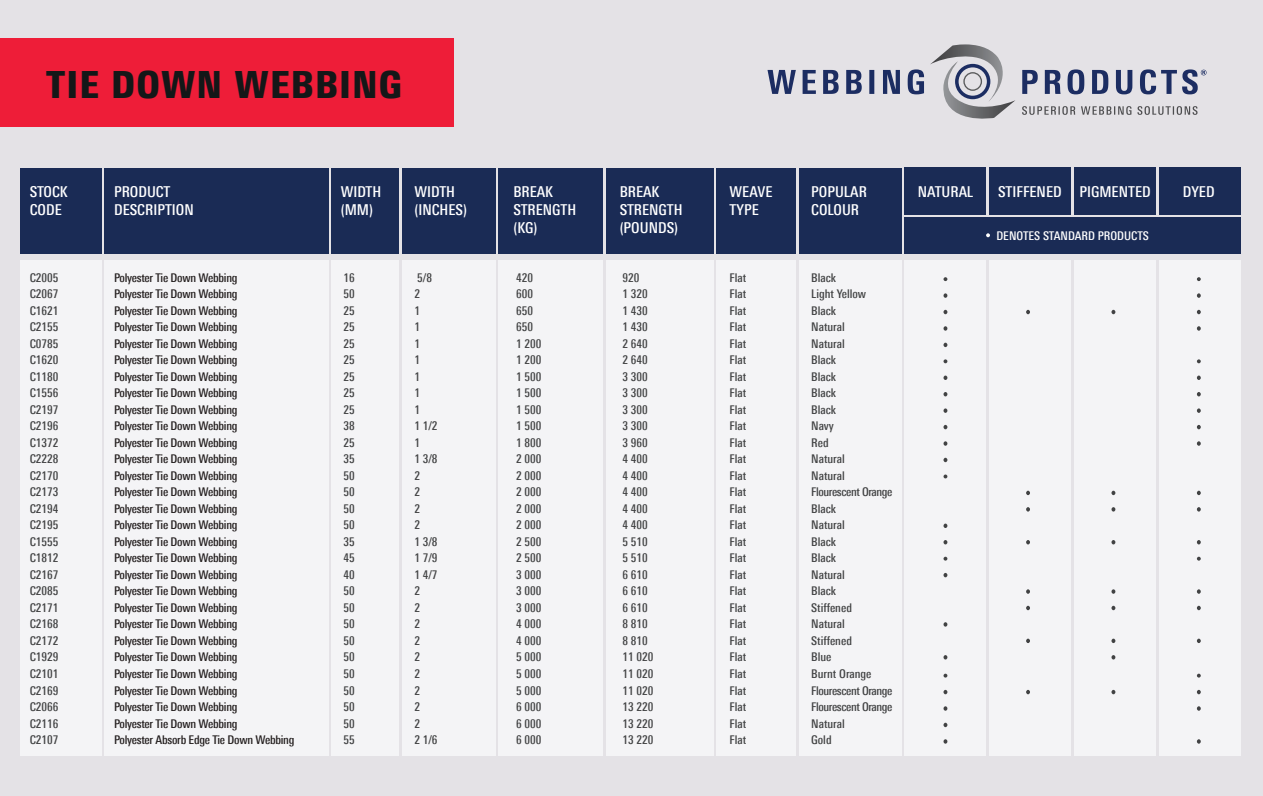
<style>
.page{position:relative;width:1263px;height:796px;background:#fff}
.page>*{position:absolute;margin:0;border:0;box-sizing:border-box;transform-origin:0 0}
.t1{font:900 condensed 37.5px "Univers Next Pro";letter-spacing:.03em;color:#141718}
.t2{font:500 condensed 15px/18px "Univers Next Pro";color:#fff}
.t3{font:500 condensed 12px/16.5px "Univers Next Pro";color:#414243}
.t4{font:500 condensed 12px/16.5px "Univers Next Pro";letter-spacing:-.02em;color:#241f1f}
.t5{font:500 condensed 12px "Univers Next Pro";color:#fff}
</style>
<div class="page">
<div style="left:0;top:0;width:1263px;height:795px;background:#e4e2e6"></div>
<div style="left:498px;top:260px;width:105px;height:495px;background:#f4f4f6"></div>
<div style="left:606px;top:260px;width:107px;height:495px;background:#f4f4f6"></div>
<div style="left:716px;top:260px;width:80px;height:495px;background:#f4f4f6"></div>
<div style="left:799px;top:260px;width:102px;height:495px;background:#f4f4f6"></div>
<div style="left:989px;top:260px;width:82px;height:495px;background:#f4f4f6"></div>
<div style="left:1074px;top:260px;width:82px;height:495px;background:#f4f4f6"></div>
<div style="left:20px;top:260px;width:81px;height:495px;background:#f4f4f6"></div>
<div style="left:104px;top:260px;width:225px;height:495px;background:#f4f4f6"></div>
<div style="left:332px;top:260px;width:67px;height:495px;background:#f4f4f6"></div>
<div style="left:402px;top:260px;width:93px;height:495px;background:#f4f4f6"></div>
<div style="left:1159px;top:260px;width:82px;height:495px;background:#f4f4f6"></div>
<div style="left:904px;top:260px;width:82px;height:495px;background:#f4f4f6"></div>
<div style="left:0;top:38px;width:453px;height:88px;background:#ee1d38"></div>
<div style="left:498px;top:168px;width:105px;height:85px;background:#1a2b55"></div>
<div style="left:606px;top:168px;width:107px;height:85px;background:#1a2b55"></div>
<div style="left:716px;top:168px;width:80px;height:85px;background:#1a2b55"></div>
<div style="left:799px;top:168px;width:102px;height:85px;background:#1a2b55"></div>
<div style="left:989px;top:168px;width:82px;height:47px;background:#1a2b55"></div>
<div style="left:1074px;top:168px;width:82px;height:47px;background:#1a2b55"></div>
<div style="left:20px;top:168px;width:81px;height:85px;background:#1a2b55"></div>
<div style="left:104px;top:168px;width:225px;height:85px;background:#1a2b55"></div>
<div style="left:332px;top:168px;width:67px;height:85px;background:#1a2b55"></div>
<div style="left:402px;top:168px;width:93px;height:85px;background:#1a2b55"></div>
<div style="left:904px;top:217px;width:337px;height:36px;background:#1a2b55"></div>
<div style="left:1159px;top:168px;width:82px;height:47px;background:#1a2b55"></div>
<div style="left:904px;top:168px;width:82px;height:47px;background:#1a2b55"></div>
<svg style="left:986px;top:233px;width:4px;height:4px"></svg>
<svg style="left:1022px;top:70px;width:16px;height:24px"></svg>
<svg style="left:1045px;top:70px;width:15px;height:24px"></svg>
<svg style="left:1067px;top:69px;width:17px;height:25px"></svg>
<svg style="left:1092px;top:70px;width:16px;height:24px"></svg>
<svg style="left:1116px;top:70px;width:16px;height:24px"></svg>
<svg style="left:1022px;top:106px;width:175px;height:9px"></svg>
<svg style="left:767px;top:44px;width:248px;height:75px"></svg>
<svg style="left:1140px;top:69px;width:66px;height:25px"></svg>
<svg style="left:943px;top:277px;width:4px;height:4px"></svg>
<svg style="left:943px;top:309px;width:4px;height:5px"></svg>
<svg style="left:943px;top:326px;width:4px;height:4px"></svg>
<svg style="left:943px;top:342px;width:4px;height:5px"></svg>
<svg style="left:943px;top:293px;width:4px;height:4px"></svg>
<svg style="left:943px;top:359px;width:4px;height:4px"></svg>
<svg style="left:943px;top:392px;width:4px;height:4px"></svg>
<svg style="left:943px;top:408px;width:4px;height:4px"></svg>
<svg style="left:943px;top:424px;width:4px;height:5px"></svg>
<svg style="left:943px;top:375px;width:4px;height:5px"></svg>
<svg style="left:943px;top:441px;width:4px;height:4px"></svg>
<svg style="left:943px;top:457px;width:4px;height:5px"></svg>
<svg style="left:943px;top:474px;width:4px;height:4px"></svg>
<svg style="left:943px;top:523px;width:4px;height:4px"></svg>
<svg style="left:943px;top:540px;width:4px;height:4px"></svg>
<svg style="left:943px;top:556px;width:4px;height:4px"></svg>
<svg style="left:943px;top:573px;width:4px;height:4px"></svg>
<svg style="left:943px;top:622px;width:4px;height:4px"></svg>
<svg style="left:943px;top:655px;width:4px;height:4px"></svg>
<svg style="left:943px;top:673px;width:4px;height:4px"></svg>
<svg style="left:943px;top:706px;width:4px;height:4px"></svg>
<svg style="left:943px;top:722px;width:4px;height:4px"></svg>
<svg style="left:943px;top:689px;width:4px;height:5px"></svg>
<svg style="left:943px;top:739px;width:4px;height:4px"></svg>
<svg style="left:1197px;top:277px;width:4px;height:4px"></svg>
<svg style="left:1197px;top:309px;width:4px;height:5px"></svg>
<svg style="left:1197px;top:326px;width:4px;height:4px"></svg>
<svg style="left:1197px;top:293px;width:4px;height:4px"></svg>
<svg style="left:1197px;top:359px;width:4px;height:4px"></svg>
<svg style="left:1197px;top:392px;width:4px;height:4px"></svg>
<svg style="left:1197px;top:408px;width:4px;height:4px"></svg>
<svg style="left:1197px;top:425px;width:4px;height:4px"></svg>
<svg style="left:1197px;top:375px;width:4px;height:5px"></svg>
<svg style="left:1197px;top:441px;width:4px;height:4px"></svg>
<svg style="left:1197px;top:507px;width:4px;height:4px"></svg>
<svg style="left:1197px;top:490px;width:4px;height:5px"></svg>
<svg style="left:1197px;top:540px;width:4px;height:4px"></svg>
<svg style="left:1197px;top:556px;width:4px;height:4px"></svg>
<svg style="left:1197px;top:589px;width:4px;height:4px"></svg>
<svg style="left:1197px;top:605px;width:4px;height:5px"></svg>
<svg style="left:1197px;top:638px;width:4px;height:4px"></svg>
<svg style="left:1197px;top:673px;width:4px;height:4px"></svg>
<svg style="left:1197px;top:706px;width:4px;height:4px"></svg>
<svg style="left:1197px;top:689px;width:4px;height:5px"></svg>
<svg style="left:1197px;top:739px;width:4px;height:4px"></svg>
<svg style="left:1026px;top:309px;width:4px;height:5px"></svg>
<svg style="left:1026px;top:507px;width:4px;height:4px"></svg>
<svg style="left:1026px;top:540px;width:4px;height:4px"></svg>
<svg style="left:1026px;top:490px;width:4px;height:5px"></svg>
<svg style="left:1026px;top:589px;width:4px;height:4px"></svg>
<svg style="left:1026px;top:605px;width:4px;height:5px"></svg>
<svg style="left:1026px;top:638px;width:4px;height:4px"></svg>
<svg style="left:1026px;top:689px;width:4px;height:5px"></svg>
<svg style="left:1111px;top:309px;width:4px;height:5px"></svg>
<svg style="left:1111px;top:507px;width:4px;height:4px"></svg>
<svg style="left:1111px;top:540px;width:4px;height:4px"></svg>
<svg style="left:1111px;top:490px;width:4px;height:5px"></svg>
<svg style="left:1111px;top:589px;width:4px;height:4px"></svg>
<svg style="left:1111px;top:605px;width:4px;height:5px"></svg>
<svg style="left:1111px;top:638px;width:4px;height:4px"></svg>
<svg style="left:1111px;top:655px;width:4px;height:4px"></svg>
<svg style="left:1111px;top:689px;width:4px;height:5px"></svg>
<h1 class="t1" style="left:46px;top:61px;width:357px">TIE DOWN WEBBING</h1>
<p class="t2" style="left:30px;top:182px;width:40px">STOCK</p>
<p class="t2" style="left:998px;top:182px;width:154px">STIFFENED PIGMENTED</p>
<p class="t2" style="left:30px;top:200px;width:34px">CODE</p>
<p class="t2" style="left:114px;top:182px;width:81px">PRODUCT<br>DESCRIPTION</p>
<p class="t2" style="left:341px;top:182px;width:42px">WIDTH (MM)</p>
<p class="t2" style="left:414px;top:182px;width:54px">WIDTH (INCHES)</p>
<p class="t2" style="left:513px;top:182px;width:64px">BREAK<br>STRENGTH (KG)</p>
<p class="t2" style="left:620px;top:182px;width:64px">BREAK<br>STRENGTH (POUNDS)</p>
<p class="t2" style="left:730px;top:182px;width:44px">WEAVE<br>TYPE</p>
<p class="t2" style="left:811px;top:182px;width:57px">POPULAR<br>COLOUR</p>
<p class="t2" style="left:918px;top:182px;width:57px">NATURAL</p>
<p class="t2" style="left:1183px;top:182px;width:33px">DYED</p>
<p class="t5" style="left:996px;top:228px;width:154px">DENOTES STANDARD PRODUCTS</p>
<p class="t3" style="left:30px;top:269px;width:30px;text-align:justify">C2005<br>C2067<br>C1621<br>C2155<br>C0785<br>C1620<br>C1180<br>C1556<br>C2197<br>C2196<br>C1372<br>C2228<br>C2170<br>C2173<br>C2194<br>C2195<br>C1555<br>C1812<br>C2167<br>C2085<br>C2171<br>C2168<br>C2172<br>C1929<br>C2101<br>C2169<br>C2066<br>C2116<br>C2107</p>
<p class="t4" style="left:114px;top:269px;width:182px">Polyester Tie Down Webbing<br>Polyester Tie Down Webbing<br>Polyester Tie Down Webbing<br>Polyester Tie Down Webbing<br>Polyester Tie Down Webbing<br>Polyester Tie Down Webbing<br>Polyester Tie Down Webbing<br>Polyester Tie Down Webbing<br>Polyester Tie Down Webbing<br>Polyester Tie Down Webbing<br>Polyester Tie Down Webbing<br>Polyester Tie Down Webbing<br>Polyester Tie Down Webbing<br>Polyester Tie Down Webbing<br>Polyester Tie Down Webbing<br>Polyester Tie Down Webbing<br>Polyester Tie Down Webbing<br>Polyester Tie Down Webbing<br>Polyester Tie Down Webbing<br>Polyester Tie Down Webbing<br>Polyester Tie Down Webbing<br>Polyester Tie Down Webbing<br>Polyester Tie Down Webbing<br>Polyester Tie Down Webbing<br>Polyester Tie Down Webbing<br>Polyester Tie Down Webbing<br>Polyester Tie Down Webbing<br>Polyester Tie Down Webbing<br>Polyester Absorb Edge Tie Down Webbing</p>
<p class="t3" style="left:343px;top:269px;width:13px;text-align:justify">16<br>50<br>25<br>25<br>25<br>25<br>25<br>25<br>25<br>38<br>25<br>35<br>50<br>50<br>50<br>50<br>35<br>45<br>40<br>50<br>50<br>50<br>50<br>50<br>50<br>50<br>50<br>50<br>55</p>
<p class="t3" style="left:414px;top:269px;width:25px">5/8<br>2<br>1<br>1<br>1<br>1<br>1<br>1<br>1<br>1 1/2<br>1<br>1 3/8<br>2<br>2<br>2<br>2<br>1 3/8<br>1 7/9<br>1 4/7<br>2<br>2<br>2<br>2<br>2<br>2<br>2<br>2<br>2<br>2 1/6</p>
<p class="t3" style="left:516px;top:269px;width:27px">420<br>600<br>650<br>650<br>1 200<br>1 200<br>1 500<br>1 500<br>1 500<br>1 500<br>1 800<br>2 000<br>2 000<br>2 000<br>2 000<br>2 000<br>2 500<br>2 500<br>3 000<br>3 000<br>3 000<br>4 000<br>4 000<br>5 000<br>5 000<br>5 000<br>6 000<br>6 000<br>6 000</p>
<p class="t3" style="left:622px;top:269px;width:32px">920<br>1 320<br>1 430<br>1 430<br>2 640<br>2 640<br>3 300<br>3 300<br>3 300<br>3 300<br>3 960<br>4 400<br>4 400<br>4 400<br>4 400<br>4 400<br>5 510<br>5 510<br>6 610<br>6 610<br>6 610<br>8 810<br>8 810<br>11 020<br>11 020<br>11 020<br>13 220<br>13 220<br>13 220</p>
<p class="t3" style="left:729px;top:269px;width:18px;text-align:justify">Flat Flat Flat Flat Flat Flat Flat Flat Flat Flat Flat Flat Flat Flat Flat Flat Flat Flat Flat Flat Flat Flat Flat Flat Flat Flat Flat Flat Flat</p>
<p class="t3" style="left:811px;top:269px;width:83px">Black<br>Light Yellow<br>Black<br>Natural<br>Natural<br>Black<br>Black<br>Black<br>Black<br>Navy<br>Red<br>Natural<br>Natural<br>Flourescent Orange<br>Black<br>Natural<br>Black<br>Black<br>Natural<br>Black<br>Stiffened<br>Natural<br>Stiffened<br>Blue<br>Burnt Orange<br>Flourescent Orange<br>Flourescent Orange<br>Natural<br>Gold</p>
</div>
